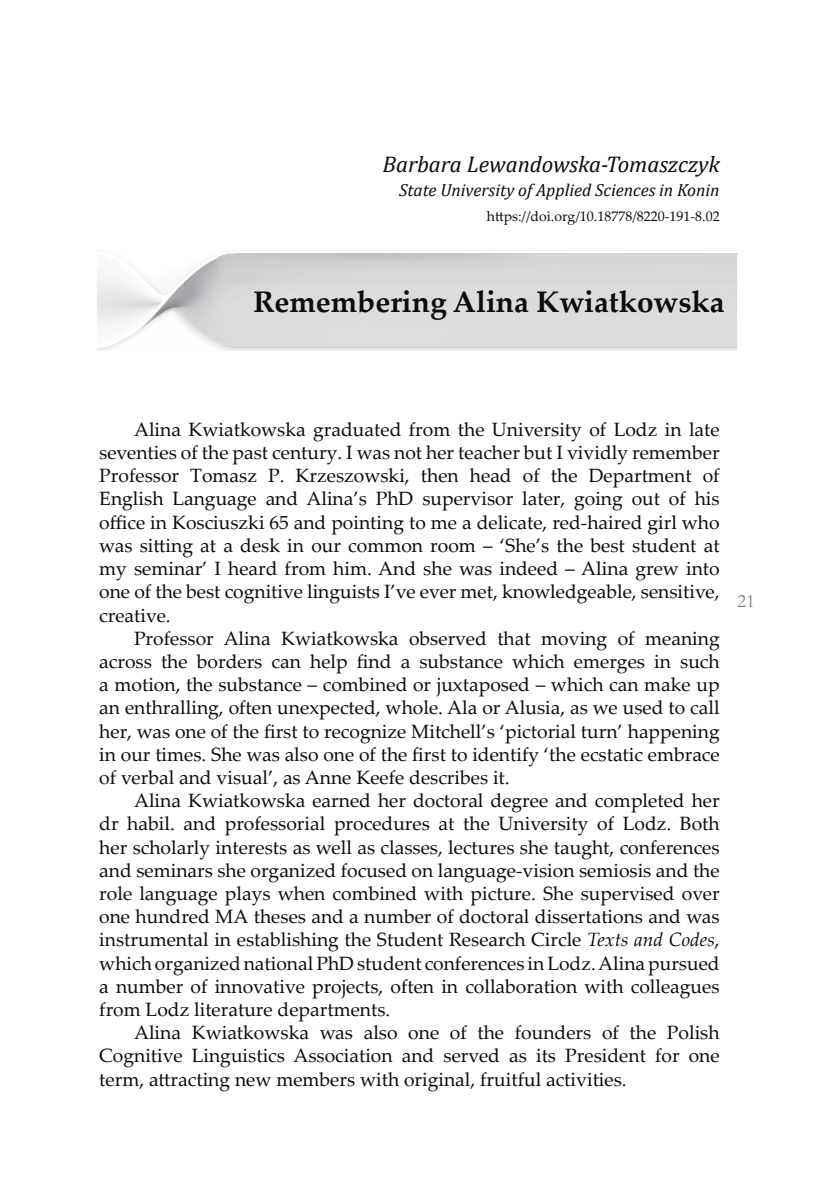
<style>
.page{position:relative;width:819px;height:1181px;background:#fff}
.page>*{position:absolute;margin:0;border:0;box-sizing:border-box;transform-origin:0 0}
.t1{font:700 29.75px "Palatino Linotype";color:#0c0c0c}
.t2{font:italic 22.75px "Cambria";color:#0c0c0c}
.t3{font:19.25px/23.3px "Palatino Linotype";color:#0c0c0c;text-align:justify}
.t4{font:19.25px "Garamond";color:#7d7d7d}
.t5{font:italic 17.5px "Cambria";color:#0c0c0c}
.t6{font:14px "Palatino Linotype";color:#0c0c0c}
.s1{font-style:italic}
</style>
<div class="page">
<svg style="left:97px;top:270px;width:640px;height:79px;fill:#eff0f1"></svg>
<img style="left:136px;top:345px;width:601px;height:3px">
<img style="left:136px;top:257px;width:601px;height:88px">
<div style="left:539px;top:253px;width:198px;height:31px;background:#d8d9db"></div>
<img style="left:218px;top:253px;width:321px;height:31px">
<p class="t2" style="left:382px;top:148px;width:339px">Barbara Lewandowska-Tomaszczyk</p>
<p class="t5" style="left:399px;top:178px;width:322px">State University of Applied Sciences in Konin</p>
<p class="t6" style="left:487px;top:206px;width:234px">https://doi.org/10.18778/8220-191-8.02</p>
<h1 class="t1" style="left:253px;top:281px;width:473px">Remembering Alina Kwiatkowska</h1>
<p class="t3" style="left:99px;top:417px;width:622px;text-indent:35px">Alina Kwiatkowska graduated from the University of Lodz in late seventies of the past century. I was not her teacher but I vividly remember Professor Tomasz P. Krzeszowski, then head of the Department of English Language and Alina’s PhD supervisor later, going out of his office in Kosciuszki 65 and pointing to me a delicate, red-haired girl who was sitting at a desk in our common room – ‘She’s the best student at my seminar’ I heard from him. And she was indeed – Alina grew into one of the best cognitive linguists I’ve ever met, knowledgeable, sensitive, creative.</p>
<p class="t3" style="left:99px;top:626px;width:622px;text-indent:35px">Professor Alina Kwiatkowska observed that moving of meaning across the borders can help find a substance which emerges in such a motion, the substance – combined or juxtaposed – which can make up an enthralling, often unexpected, whole. Ala or Alusia, as we used to call her, was one of the first to recognize Mitchell’s ‘pictorial turn’ happening in our times. She was also one of the first to identify ‘the ecstatic embrace of verbal and visual’, as Anne Keefe describes it.</p>
<p class="t3" style="left:99px;top:788px;width:622px;text-indent:35px">Alina Kwiatkowska earned her doctoral degree and completed her dr habil. and professorial procedures at the University of Lodz. Both her scholarly interests as well as classes, lectures she taught, conferences and seminars she organized focused on language-vision semiosis and the role language plays when combined with picture. She supervised over one hundred MA theses and a number of doctoral dissertations and was instrumental in establishing the Student Research Circle <span class="s1">Texts and Codes</span>, which organized national PhD student conferences in Lodz. Alina pursued a number of innovative projects, often in collaboration with colleagues from Lodz literature departments.</p>
<p class="t3" style="left:99px;top:1020px;width:622px;text-indent:35px">Alina Kwiatkowska was also one of the founders of the Polish Cognitive Linguistics Association and served as its President for one term, attracting new members with original, fruitful activities.</p>
<p class="t4" style="left:737px;top:587px;width:20px">21</p>
</div>
